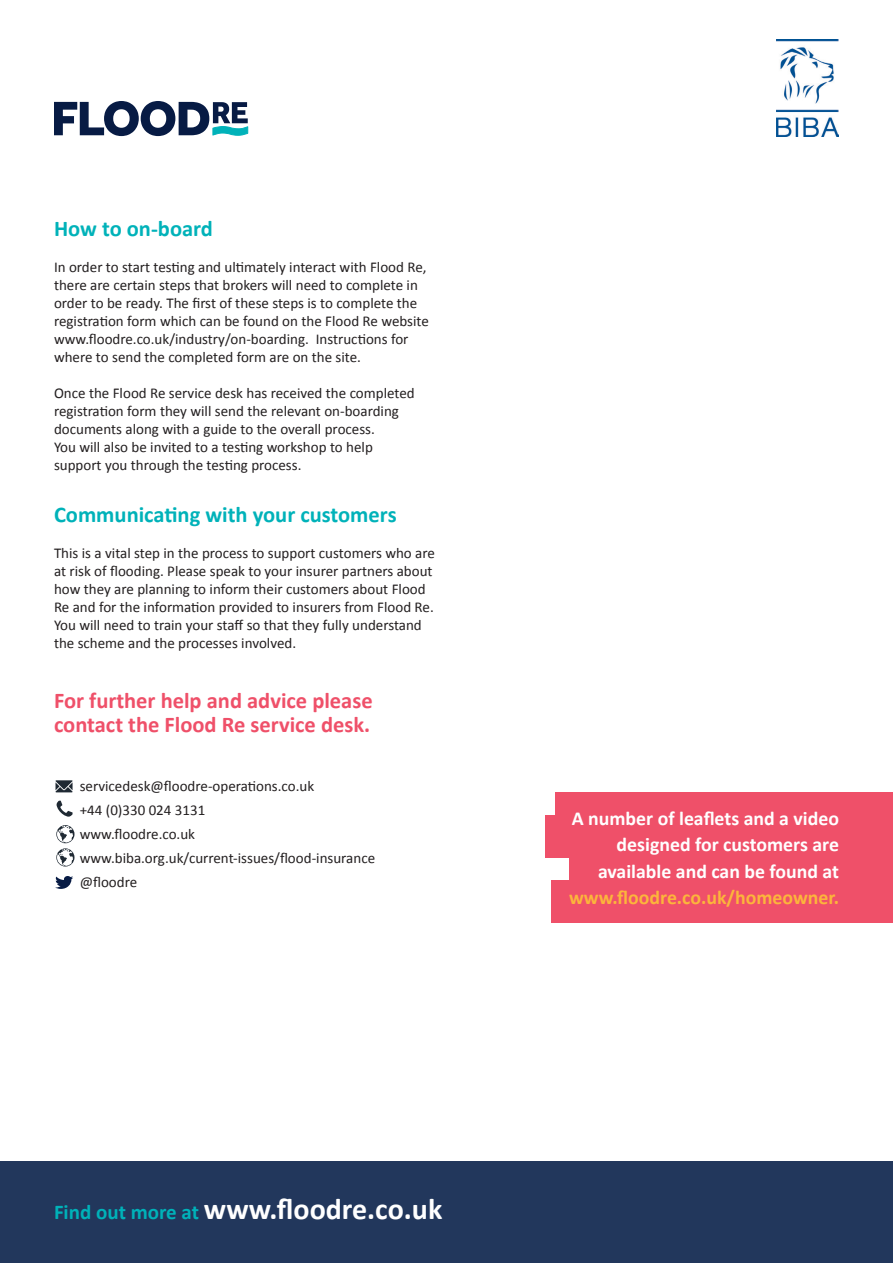
<style>
.page{position:relative;width:893px;height:1263px;background:#fff}
.page>*{position:absolute;margin:0;border:0;box-sizing:border-box;transform-origin:0 0}
.t1{font:700 30px "Calibri";color:#fff}
.t2{font:700 22.5px/24px "Calibri";color:#ef5069}
.t3{font:700 22.5px "Calibri";color:#00b2b9}
.t4{font:700 19.8px/26.4px "Calibri";color:#fff;text-align:right}
.t5{font:15px/18px "Calibri";color:#231f20}
.s1{font-size:21px;color:#00b2b9}
.s2{color:#fcb53b}
</style>
<div class="page">
<img style="left:777px;top:40px;width:62px;height:96px">
<svg style="left:54px;top:101px;width:194px;height:35px"></svg>
<div style="left:0;top:1161px;width:893px;height:102px;background:#22375c"></div>
<div style="left:556px;top:792px;width:337px;height:43px;background:#ef5069"></div>
<div style="left:546px;top:815px;width:347px;height:43px;background:#ef5069"></div>
<div style="left:570px;top:855px;width:323px;height:43px;background:#ef5069"></div>
<div style="left:551px;top:880px;width:342px;height:42px;background:#ef5069"></div>
<svg style="left:55px;top:876px;width:18px;height:13px"></svg>
<svg style="left:57px;top:801px;width:16px;height:16px"></svg>
<svg style="left:56px;top:780px;width:17px;height:12px"></svg>
<svg style="left:56px;top:825px;width:18px;height:41px"></svg>
<p class="t3" style="left:54px;top:214px;width:161px">How to on-board</p>
<p class="t5" style="left:54px;top:258px;width:376px">In order to start testing and ultimately interact with Flood Re, there are certain steps that brokers will need to complete in order to be ready. The first of these steps is to complete the registration form which can be found on the Flood Re website www.floodre.co.uk/industry/on-boarding. Instructions for where to send the completed form are on the site.</p>
<p class="t5" style="left:54px;top:384px;width:362px">Once the Flood Re service desk has received the completed registration form they will send the relevant on-boarding documents along with a guide to the overall process.<br>You will also be invited to a testing workshop to help support you through the testing process.</p>
<p class="t3" style="left:54px;top:500px;width:344px">Communicating with your customers</p>
<p class="t5" style="left:54px;top:544px;width:382px">This is a vital step in the process to support customers who are at risk of flooding. Please speak to your insurer partners about how they are planning to inform their customers about Flood Re and for the information provided to insurers from Flood Re.<br>You will need to train your staff so that they fully understand the scheme and the processes involved.</p>
<p class="t2" style="left:54px;top:689px;width:320px">For further help and advice please contact the Flood Re service desk.</p>
<p class="t5" style="left:80px;top:776px;width:236px">servicedesk@floodre-operations.co.uk</p>
<p class="t5" style="left:80px;top:800px;width:127px">+44 (0)330 024 3131</p>
<p class="t5" style="left:80px;top:821px;width:297px;line-height:24px">www.floodre.co.uk www.biba.org.uk/current-issues/flood-insurance</p>
<p class="t5" style="left:80px;top:872px;width:59px">@floodre</p>
<p class="t1" style="left:54px;top:1190px;width:390px"><span class="s1">Find out more at</span> www.floodre.co.uk</p>
<p class="t4" style="left:569px;top:805px;width:271px">A number of leaflets and a video designed for customers are available and can be found at <span class="s2">www.floodre.co.uk/homeowner.</span></p>
</div>
